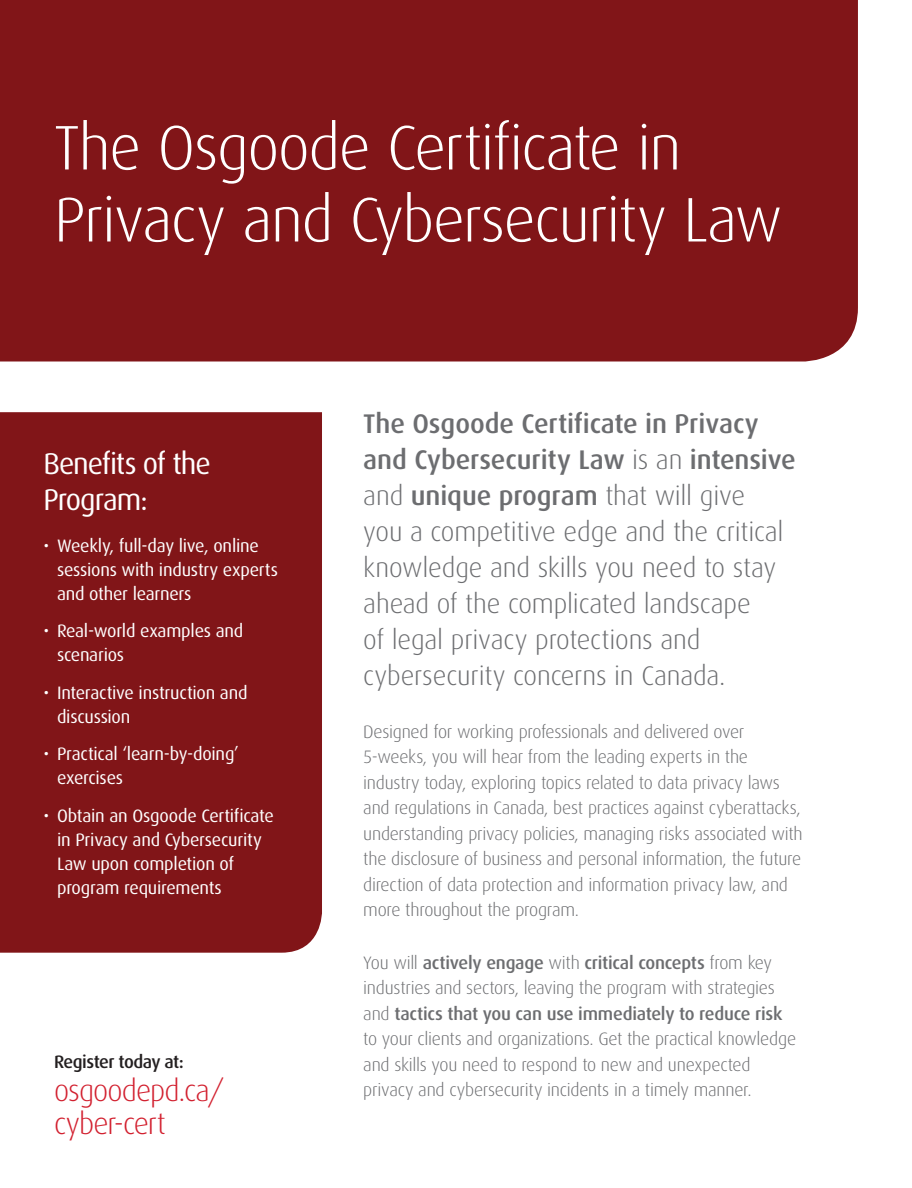
<style>
.page{position:relative;width:912px;height:1188px;background:#fff}
.page>*{position:absolute;margin:0;border:0;box-sizing:border-box;transform-origin:0 0}
.t1{font:300 63px/72px "Dax";letter-spacing:-.025em;color:#fff}
.t2{font:300 30px/33px "Dax";letter-spacing:-.03em;color:#d2202f}
.t3{font:30px/36px "Dax";letter-spacing:-.035em;color:#fff}
.t4{font:300 27px/36px "Dax";letter-spacing:-.005em;color:#6c6d70}
.t5{font:300 18px/25.5px "Dax";letter-spacing:-.015em;color:#6c6d70}
.t6{font:18px/24px "Dax";letter-spacing:-.015em;color:#fff}
.t7{font:500 18px "Dax Pro";letter-spacing:-.03em;color:#231f20}
.s1{font-family:"Dax Pro";font-weight:500}
</style>
<div class="page">
<div style="left:0;top:0;width:857px;height:362px;background:#811518"></div>
<div style="left:0;top:412px;width:322px;height:541px;background:#811518"></div>
<svg style="left:0;top:486px;width:1px;height:427px"></svg>
<p class="t1" style="left:54px;top:112px;width:729px">The Osgoode Certificate in<br>Privacy and Cybersecurity Law</p>
<p class="t3" style="left:44px;top:445px;width:169px">Benefits of the<br>Program:</p>
<p class="t6" style="left:57px;top:533px;width:222px;text-indent:-14px">• Weekly, full‑day live, online sessions with industry experts and other learners</p>
<p class="t6" style="left:57px;top:619px;width:188px;text-indent:-14px">• Real‑world examples and scenarios</p>
<p class="t6" style="left:57px;top:680px;width:192px;text-indent:-14px">• Interactive instruction and discussion</p>
<p class="t6" style="left:57px;top:742px;width:183px;text-indent:-14px">• Practical ‘learn‑by‑doing’ exercises</p>
<p class="t6" style="left:57px;top:803px;width:218px;text-indent:-14px">• Obtain an Osgoode Certificate in Privacy and Cybersecurity<br>Law upon completion of program requirements</p>
<p class="t7" style="left:54px;top:1050px;width:131px">Register today at:</p>
<p class="t2" style="left:54px;top:1074px;width:171px">osgoodepd.ca/ cyber‑cert</p>
<p class="t4" style="left:363px;top:406px;width:434px"><span class="s1">The Osgoode Certificate in Privacy and Cybersecurity Law</span> is an <span class="s1">intensive </span>and <span class="s1">unique program</span> that will give<br>you a competitive edge and the critical knowledge and skills you need to stay ahead of the complicated landscape<br>of legal privacy protections and cybersecurity concerns in Canada.</p>
<p class="t5" style="left:363px;top:719px;width:441px">Designed for working professionals and delivered over 5‑weeks, you will hear from the leading experts in the industry today, exploring topics related to data privacy laws and regulations in Canada, best practices against cyberattacks, understanding privacy policies, managing risks associated with the disclosure of business and personal information, the future direction of data protection and information privacy law, and more throughout the program.</p>
<p class="t5" style="left:363px;top:950px;width:434px">You will <span class="s1">actively engage</span> with <span class="s1">critical concepts</span> from key industries and sectors, leaving the program with strategies and <span class="s1">tactics that you can use immediately to reduce risk </span>to your clients and organizations. Get the practical knowledge and skills you need to respond to new and unexpected privacy and cybersecurity incidents in a timely manner.</p>
</div>
